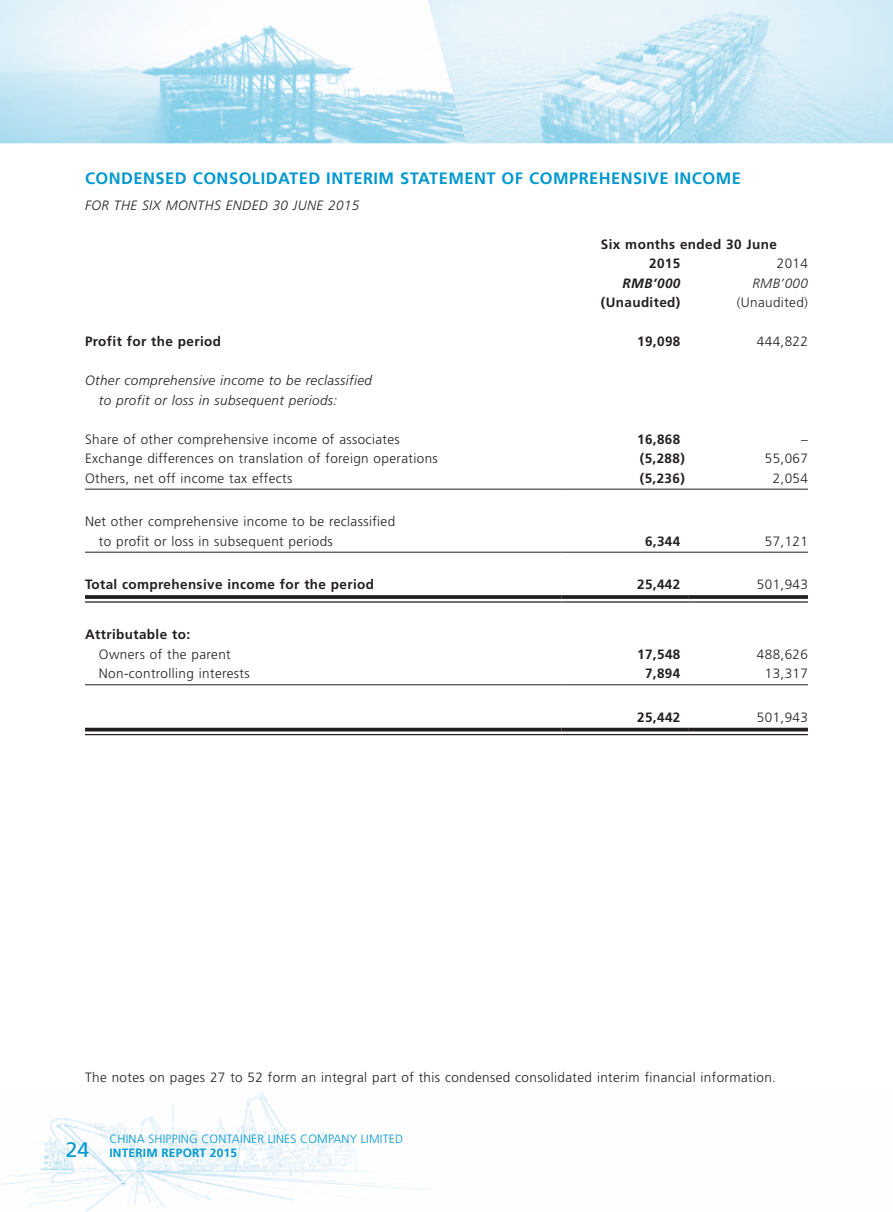
<style>
.page{position:relative;width:893px;height:1212px;background:#fff}
.page>*{position:absolute;margin:0;border:0;box-sizing:border-box;transform-origin:0 0}
.t1{font:700 16.5px "Frutiger LT Std";letter-spacing:.03em;color:#0098ce}
.t2{font:300 13.5px/19.5px "Frutiger LT Std";letter-spacing:.03em;color:#231f20}
.t3{font:700 13.5px/19.5px "Frutiger LT Std";letter-spacing:.03em;color:#231f20}
.t4{font:italic 300 13.5px/19.5px "Frutiger LT Std";letter-spacing:.03em;color:#231f20}
.t5{font:italic 700 13.5px "Frutiger LT Std";letter-spacing:.03em;color:#231f20}
.t6{font:300 12px/14.4px "Frutiger LT Std";letter-spacing:.015em;color:#0098ce}
.s1{font-weight:400;font-size:21px}
.s2{font-weight:700}
</style>
<div class="page">
<img style="left:0;top:1091px;width:424px;height:121px">
<img style="left:0;top:0;width:420px;height:143px">
<img style="left:420px;top:0;width:473px;height:143px">
<hr style="left:85px;top:489px;width:476px;height:1px;background:#231f20">
<hr style="left:561px;top:489px;width:128px;height:1px;background:#231f20">
<hr style="left:689px;top:489px;width:119px;height:1px;background:#231f20">
<hr style="left:85px;top:552px;width:476px;height:1px;background:#231f20">
<hr style="left:561px;top:552px;width:128px;height:1px;background:#231f20">
<hr style="left:689px;top:552px;width:119px;height:1px;background:#231f20">
<svg style="left:85px;top:595px;width:476px;height:4px;background:#302c2d"></svg>
<hr style="left:85px;top:601px;width:476px;height:2px;background:#231f20">
<svg style="left:561px;top:595px;width:128px;height:4px"></svg>
<hr style="left:561px;top:601px;width:128px;height:2px;background:#231f20">
<svg style="left:689px;top:595px;width:119px;height:4px"></svg>
<hr style="left:689px;top:601px;width:119px;height:2px;background:#231f20">
<hr style="left:85px;top:684px;width:476px;height:1px;background:#231f20">
<hr style="left:561px;top:684px;width:128px;height:1px;background:#231f20">
<hr style="left:689px;top:684px;width:119px;height:1px;background:#231f20">
<hr style="left:85px;top:728px;width:476px;height:3px;background:#231f20">
<hr style="left:85px;top:734px;width:476px;height:1px;background:#231f20">
<hr style="left:561px;top:728px;width:128px;height:3px;background:#231f20">
<hr style="left:561px;top:734px;width:128px;height:1px;background:#231f20">
<hr style="left:689px;top:728px;width:119px;height:3px;background:#231f20">
<hr style="left:689px;top:734px;width:119px;height:1px;background:#231f20">
<p class="t1" style="left:85px;top:168px;width:657px">CONDENSED CONSOLIDATED INTERIM STATEMENT OF COMPREHENSIVE INCOME</p>
<p class="t4" style="left:85px;top:195px;width:276px">FOR THE SIX MONTHS ENDED 30 JUNE 2015</p>
<p class="t3" style="left:649px;top:234px;width:129px;text-indent:-48px">Six months ended 30 June<br>2015</p>
<p class="t2" style="left:777px;top:254px;width:33px">2014</p>
<p class="t5" style="left:623px;top:275px;width:59px">RMB’000</p>
<p class="t4" style="left:752px;top:273px;width:57px">RMB’000</p>
<p class="t3" style="left:601px;top:293px;width:81px">(Unaudited)</p>
<p class="t2" style="left:737px;top:293px;width:73px">(Unaudited)</p>
<p class="t3" style="left:85px;top:332px;width:137px">Profit for the period</p>
<p class="t3" style="left:637px;top:332px;width:45px">19,098</p>
<p class="t2" style="left:757px;top:332px;width:53px">444,822</p>
<p class="t4" style="left:99px;top:371px;width:275px;text-indent:-14px">Other comprehensive income to be reclassified to profit or loss in subsequent periods:</p>
<p class="t2" style="left:85px;top:429px;width:316px">Share of other comprehensive income of associates</p>
<p class="t3" style="left:637px;top:429px;width:45px">16,868</p>
<p class="t2" style="left:801px;top:429px;width:8px">–</p>
<p class="t2" style="left:85px;top:449px;width:354px">Exchange differences on translation of foreign operations</p>
<p class="t3" style="left:640px;top:449px;width:47px">(5,288)</p>
<p class="t2" style="left:765px;top:449px;width:45px">55,067</p>
<p class="t2" style="left:85px;top:468px;width:209px">Others, net off income tax effects</p>
<p class="t3" style="left:640px;top:468px;width:47px">(5,236)</p>
<p class="t2" style="left:773px;top:468px;width:37px">2,054</p>
<p class="t2" style="left:99px;top:512px;width:298px;text-indent:-14px">Net other comprehensive income to be reclassified to profit or loss in subsequent periods</p>
<p class="t3" style="left:645px;top:531px;width:37px">6,344</p>
<p class="t2" style="left:765px;top:531px;width:45px">57,121</p>
<p class="t3" style="left:85px;top:575px;width:291px">Total comprehensive income for the period</p>
<p class="t3" style="left:637px;top:575px;width:45px">25,442</p>
<p class="t2" style="left:757px;top:575px;width:53px">501,943</p>
<p class="t3" style="left:85px;top:625px;width:107px">Attributable to:</p>
<p class="t2" style="left:99px;top:645px;width:133px">Owners of the parent</p>
<p class="t3" style="left:637px;top:644px;width:45px">17,548</p>
<p class="t2" style="left:757px;top:645px;width:53px">488,626</p>
<p class="t2" style="left:99px;top:664px;width:152px">Non-controlling interests</p>
<p class="t3" style="left:645px;top:664px;width:37px">7,894</p>
<p class="t2" style="left:765px;top:664px;width:45px">13,317</p>
<p class="t3" style="left:637px;top:707px;width:45px">25,442</p>
<p class="t2" style="left:757px;top:708px;width:53px">501,943</p>
<p class="t2" style="left:85px;top:1067px;width:692px">The notes on pages 27 to 52 form an integral part of this condensed consolidated interim financial information.</p>
<p class="t6" style="left:66px;top:1132px;width:339px;text-indent:44px">China Shipping Container Lines Company Limited<br><span class="s1">24</span> <span class="s2">Interim REPORT 2015</span></p>
</div>
